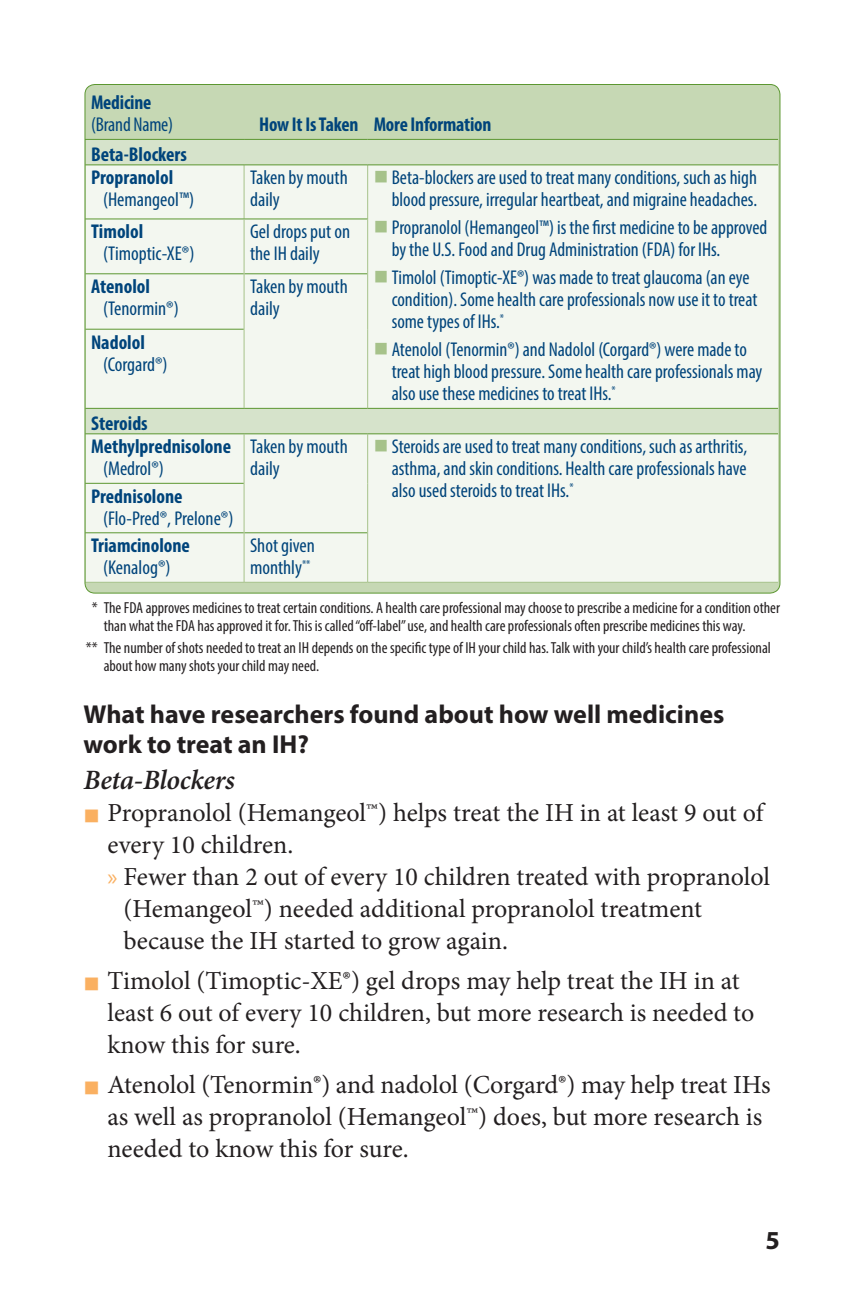
<style>
.page{position:relative;width:864px;height:1296px;background:#fff}
.page>*{position:absolute;margin:0;border:0;box-sizing:border-box;transform-origin:0 0}
.t1{font:italic 600 28px "Minion Pro";letter-spacing:-.01em;color:#231f20}
.t2{font:26px/32px "Minion Pro";letter-spacing:-.005em;color:#231f20}
.t3{font:700 26px/30px "Myriad Pro";color:#231f20}
.t4{font:condensed 20px/22px "Myriad Pro";color:#00447b}
.t5{font:700 condensed 20px/23.4px "Myriad Pro";color:#00447b}
.t6{font:condensed 16px/18px "Myriad Pro";color:#231f20}
.s1{font-family:"Myriad Pro";font-size:24px;color:#fab061}
</style>
<div class="page">
<div style="left:85px;top:84px;width:695px;height:509px;background:#c6d8b4;border-radius:10px"></div>
<div style="left:86px;top:140px;width:692px;height:25px;background:#d6e3cb"></div>
<svg style="left:86px;top:166px;width:692px;height:416px;background:#f0f5ed"></svg>
<hr style="left:244px;top:165px;width:1px;height:54px;background:#a6c28a">
<hr style="left:367px;top:165px;width:1px;height:54px;background:#a6c28a">
<hr style="left:85px;top:139px;width:159px;height:1px;background:#5c9731">
<hr style="left:244px;top:139px;width:124px;height:1px;background:#5c9731">
<hr style="left:368px;top:139px;width:410px;height:1px;background:#5c9731">
<hr style="left:85px;top:165px;width:159px;height:1px;background:#5c9731">
<hr style="left:244px;top:165px;width:124px;height:1px;background:#5c9731">
<hr style="left:368px;top:165px;width:410px;height:1px;background:#5c9731">
<hr style="left:85px;top:273px;width:159px;height:1px;background:#5c9731">
<hr style="left:244px;top:273px;width:123px;height:1px;background:#5c9731">
<hr style="left:85px;top:329px;width:159px;height:1px;background:#5c9731">
<hr style="left:85px;top:408px;width:159px;height:1px;background:#5c9731">
<hr style="left:244px;top:408px;width:124px;height:1px;background:#5c9731">
<hr style="left:368px;top:408px;width:410px;height:1px;background:#5c9731">
<hr style="left:368px;top:434px;width:410px;height:1px;background:#5c9731">
<hr style="left:368px;top:582px;width:410px;height:1px;background:#a6c28a">
<hr style="left:85px;top:219px;width:159px;height:1px;background:#5c9731">
<hr style="left:85px;top:434px;width:159px;height:1px;background:#5c9731">
<hr style="left:85px;top:483px;width:159px;height:1px;background:#5c9731">
<hr style="left:85px;top:532px;width:159px;height:1px;background:#5c9731">
<hr style="left:244px;top:219px;width:123px;height:1px;background:#5c9731">
<hr style="left:244px;top:434px;width:124px;height:1px;background:#5c9731">
<hr style="left:244px;top:532px;width:123px;height:1px;background:#5c9731">
<hr style="left:244px;top:219px;width:1px;height:55px;background:#a6c28a">
<hr style="left:244px;top:274px;width:1px;height:55px;background:#a6c28a">
<hr style="left:244px;top:329px;width:1px;height:79px;background:#a6c28a">
<hr style="left:244px;top:434px;width:1px;height:49px;background:#a6c28a">
<hr style="left:244px;top:483px;width:1px;height:50px;background:#a6c28a">
<hr style="left:244px;top:533px;width:1px;height:49px;background:#a6c28a">
<hr style="left:367px;top:219px;width:1px;height:55px;background:#a6c28a">
<hr style="left:367px;top:274px;width:1px;height:55px;background:#a6c28a">
<hr style="left:367px;top:329px;width:1px;height:79px;background:#a6c28a">
<hr style="left:367px;top:434px;width:1px;height:49px;background:#a6c28a">
<hr style="left:367px;top:483px;width:1px;height:50px;background:#a6c28a">
<hr style="left:367px;top:533px;width:1px;height:49px;background:#a6c28a">
<hr style="left:85px;top:582px;width:159px;height:1px;background:#a6c28a">
<hr style="left:244px;top:582px;width:124px;height:1px;background:#a6c28a">
<svg style="left:375px;top:171px;width:12px;height:12px"></svg>
<svg style="left:375px;top:221px;width:12px;height:12px"></svg>
<svg style="left:375px;top:271px;width:12px;height:12px"></svg>
<svg style="left:375px;top:343px;width:12px;height:12px"></svg>
<svg style="left:375px;top:440px;width:12px;height:12px"></svg>
<p class="t5" style="left:91px;top:91px;width:62px">Medicine</p>
<p class="t4" style="left:91px;top:114px;width:84px">(Brand Name)</p>
<p class="t5" style="left:259px;top:113px;width:234px">How It Is Taken More Information</p>
<p class="t5" style="left:91px;top:142px;width:97px">Beta-Blockers<br>Propranolol</p>
<p class="t4" style="left:103px;top:189px;width:93px">(Hemangeol™)</p>
<p class="t4" style="left:250px;top:167px;width:99px">Taken by mouth daily</p>
<p class="t4" style="left:392px;top:167px;width:367px">Beta-blockers are used to treat many conditions, such as high blood pressure, irregular heartbeat, and migraine headaches.</p>
<p class="t4" style="left:392px;top:217px;width:377px">Propranolol (Hemangeol™) is the first medicine to be approved by the U.S. Food and Drug Administration (FDA) for IHs.</p>
<p class="t4" style="left:392px;top:267px;width:367px">Timolol (Timoptic-XE®) was made to treat glaucoma (an eye condition). Some health care professionals now use it to treat some types of IHs.<sup>*</sup></p>
<p class="t4" style="left:392px;top:339px;width:372px">Atenolol (Tenormin®) and Nadolol (Corgard®) were made to treat high blood pressure. Some health care professionals may also use these medicines to treat IHs.<sup>*</sup></p>
<p class="t5" style="left:91px;top:220px;width:54px">Timolol</p>
<p class="t4" style="left:103px;top:243px;width:93px">(Timoptic-XE®)</p>
<p class="t4" style="left:250px;top:221px;width:102px">Gel drops put on the IH daily</p>
<p class="t5" style="left:91px;top:274px;width:60px">Atenolol</p>
<p class="t4" style="left:103px;top:297px;width:77px">(Tenormin®)</p>
<p class="t4" style="left:250px;top:275px;width:99px">Taken by mouth daily</p>
<p class="t5" style="left:91px;top:330px;width:55px">Nadolol</p>
<p class="t4" style="left:103px;top:353px;width:66px">(Corgard®)</p>
<p class="t5" style="left:91px;top:411px;width:142px">Steroids<br>Methylprednisolone</p>
<p class="t4" style="left:103px;top:457px;width:62px">(Medrol®)</p>
<p class="t4" style="left:250px;top:435px;width:99px">Taken by mouth daily</p>
<p class="t4" style="left:392px;top:435px;width:357px;text-align:justify">Steroids are used to treat many conditions, such as arthritis, asthma, and skin conditions. Health care professionals have also used steroids to treat IHs.<sup>*</sup></p>
<p class="t5" style="left:91px;top:484px;width:93px">Prednisolone</p>
<p class="t4" style="left:103px;top:507px;width:132px">(Flo-Pred®, Prelone®)</p>
<p class="t5" style="left:91px;top:533px;width:101px">Triamcinolone</p>
<p class="t4" style="left:103px;top:556px;width:69px">(Kenalog®)</p>
<p class="t4" style="left:250px;top:534px;width:66px">Shot given monthly<sup>**</sup></p>
<p class="t6" style="left:104px;top:598px;width:678px;text-indent:-12px">* The FDA approves medicines to treat certain conditions. A health care professional may choose to prescribe a medicine for a condition other than what the FDA has approved it for. This is called “off-label” use, and health care professionals often prescribe medicines this way.</p>
<p class="t6" style="left:104px;top:638px;width:669px;text-indent:-18px">** The number of shots needed to treat an IH depends on the specific type of IH your child has. Talk with your child’s health care professional about how many shots your child may need.</p>
<h2 class="t3" style="left:84px;top:698px;width:642px">What have researchers found about how well medicines work to treat an IH?</h2>
<h1 class="t1" style="left:84px;top:761px;width:153px">Beta-Blockers</h1>
<h2 class="t2" style="left:108px;top:797px;width:657px">Propranolol (Hemangeol™) helps treat the IH in at least 9 out of</h2>
<h2 class="t2" style="left:108px;top:829px;width:187px">every 10 children.</h2>
<h2 class="t2" style="left:108px;top:861px;width:664px"><span class="s1">»</span> Fewer than 2 out of every 10 children treated with propranolol</h2>
<h2 class="t2" style="left:124px;top:893px;width:580px">(Hemangeol™) needed additional propranolol treatment</h2>
<h2 class="t2" style="left:124px;top:925px;width:386px">because the IH started to grow again.</h2>
<h2 class="t2" style="left:108px;top:965px;width:648px">Timolol (Timoptic-XE®) gel drops may help treat the IH in at least 6 out of every 10 children, but more research is needed to know this for sure.</h2>
<h2 class="t2" style="left:108px;top:1069px;width:665px">Atenolol (Tenormin®) and nadolol (Corgard®) may help treat IHs as well as propranolol (Hemangeol™) does, but more research is needed to know this for sure.</h2>
<h2 class="t3" style="left:766px;top:1224px;width:16px">5</h2>
</div>
